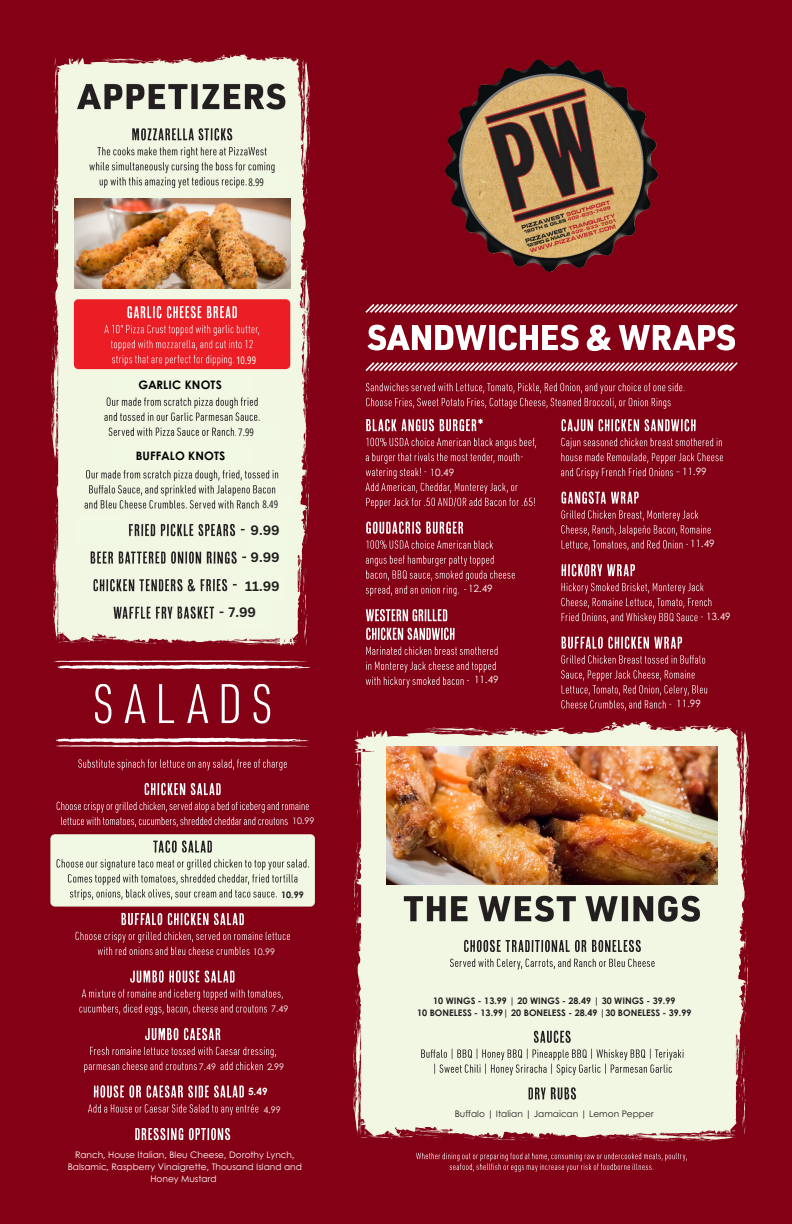
<style>
.page{position:relative;width:792px;height:1224px;background:#840015}
.page>*{position:absolute;margin:0;border:0;box-sizing:border-box;transform-origin:0 0}
.t1{font:700 13.3px "Canva Sans";color:#231f20}
.t2{font:700 11.6px "Century Gothic";letter-spacing:.01em;color:#000}
.t3{font:10.5px "Open Sans Condensed";color:#231f20}
.t4{font:10.5px "Open Sans Condensed";color:#f1f9e4}
.t5{font:10px "Century Gothic";color:#fff}
.t6{font:700 10px "Century Gothic";color:#fff}
.t7{font:9px/12px "Century Gothic";color:#fff;text-align:center}
.t8{font:700 9px "Century Gothic";color:#231f20}
.t9{font:9px "Century Gothic";color:#231f20}
</style>
<div class="page">
<svg style="left:95px;top:684px;width:175px;height:40px"></svg>
<img style="left:51px;top:54px;width:259px;height:592px">
<svg style="left:366px;top:383px;width:318px;height:26px"></svg>
<img style="left:353px;top:721px;width:396px;height:421px">
<img style="left:75px;top:198px;width:216px;height:91px">
<img style="left:444px;top:59px;width:215px;height:214px">
<img style="left:386px;top:747px;width:331px;height:138px">
<svg style="left:88px;top:1104px;width:171px;height:11px"></svg>
<svg style="left:94px;top:1085px;width:150px;height:13px"></svg>
<svg style="left:84px;top:1047px;width:192px;height:26px"></svg>
<svg style="left:145px;top:1028px;width:75px;height:12px"></svg>
<svg style="left:79px;top:989px;width:204px;height:26px"></svg>
<svg style="left:130px;top:970px;width:105px;height:13px"></svg>
<svg style="left:78px;top:759px;width:209px;height:11px"></svg>
<svg style="left:135px;top:1128px;width:95px;height:12px"></svg>
<div style="left:50px;top:834px;width:265px;height:73px;background:#f1f9e4;border-radius:4px"></div>
<svg style="left:76px;top:932px;width:214px;height:23px"></svg>
<svg style="left:121px;top:913px;width:123px;height:12px"></svg>
<svg style="left:57px;top:859px;width:252px;height:41px"></svg>
<svg style="left:153px;top:840px;width:59px;height:13px"></svg>
<svg style="left:57px;top:802px;width:252px;height:25px"></svg>
<svg style="left:145px;top:783px;width:76px;height:12px"></svg>
<svg style="left:56px;top:738px;width:253px;height:9px"></svg>
<svg style="left:54px;top:660px;width:257px;height:10px"></svg>
<svg style="left:366px;top:662px;width:130px;height:26px"></svg>
<svg style="left:366px;top:647px;width:132px;height:8px"></svg>
<svg style="left:366px;top:628px;width:89px;height:12px"></svg>
<svg style="left:366px;top:609px;width:81px;height:12px"></svg>
<svg style="left:366px;top:555px;width:149px;height:41px"></svg>
<svg style="left:366px;top:540px;width:127px;height:9px"></svg>
<svg style="left:366px;top:521px;width:97px;height:13px"></svg>
<svg style="left:365px;top:438px;width:171px;height:71px"></svg>
<svg style="left:366px;top:419px;width:117px;height:12px"></svg>
<svg style="left:365px;top:304px;width:368px;height:9px"></svg>
<svg style="left:365px;top:362px;width:368px;height:9px"></svg>
<svg style="left:367px;top:325px;width:368px;height:26px"></svg>
<svg style="left:416px;top:1153px;width:271px;height:19px"></svg>
<svg style="left:450px;top:959px;width:205px;height:11px;background:#cacdbe"></svg>
<svg style="left:464px;top:940px;width:177px;height:12px;background:#97988e"></svg>
<svg style="left:449px;top:1087px;width:207px;height:15px;background:#dfe4d2"></svg>
<svg style="left:421px;top:1049px;width:262px;height:26px;background:#d0d4c4"></svg>
<svg style="left:534px;top:1031px;width:37px;height:12px"></svg>
<svg style="left:561px;top:438px;width:162px;height:41px"></svg>
<svg style="left:561px;top:419px;width:135px;height:12px"></svg>
<svg style="left:561px;top:510px;width:150px;height:41px"></svg>
<svg style="left:562px;top:492px;width:77px;height:12px"></svg>
<svg style="left:561px;top:670px;width:146px;height:41px"></svg>
<svg style="left:561px;top:655px;width:144px;height:9px"></svg>
<svg style="left:562px;top:636px;width:120px;height:13px"></svg>
<svg style="left:561px;top:583px;width:151px;height:41px"></svg>
<svg style="left:562px;top:564px;width:73px;height:12px"></svg>
<div style="left:235px;top:351px;width:42px;height:16px;background:#eb1d25"></div>
<div style="left:247px;top:174px;width:42px;height:15px;background:#f1f9e4"></div>
<div style="left:236px;top:423px;width:42px;height:16px;background:#f1f9e4"></div>
<div style="left:261px;top:495px;width:30px;height:16px;background:#f1f9e4"></div>
<div style="left:247px;top:520px;width:42px;height:51px;background:#f1f9e4"></div>
<div style="left:241px;top:571px;width:43px;height:29px;background:#f1f9e4"></div>
<div style="left:226px;top:598px;width:44px;height:29px;background:#f1f9e4"></div>
<div style="left:429px;top:464px;width:32px;height:19px;background:#840015"></div>
<div style="left:411px;top:988px;width:286px;height:37px;background:#f2f7e4"></div>
<div style="left:289px;top:811px;width:32px;height:20px;background:#840015"></div>
<div style="left:278px;top:885px;width:32px;height:20px;background:#f2f7e4"></div>
<div style="left:253px;top:941px;width:31px;height:20px;background:#840015"></div>
<div style="left:270px;top:999px;width:32px;height:20px;background:#840015"></div>
<div style="left:264px;top:1059px;width:36px;height:17px;background:#840015"></div>
<div style="left:197px;top:1058px;width:21px;height:15px;background:#840015"></div>
<div style="left:467px;top:581px;width:32px;height:19px;background:#840015"></div>
<div style="left:471px;top:673px;width:31px;height:19px;background:#840015"></div>
<div style="left:674px;top:697px;width:32px;height:17px;background:#840015"></div>
<div style="left:706px;top:609px;width:31px;height:19px;background:#840015"></div>
<div style="left:690px;top:536px;width:31px;height:19px;background:#840015"></div>
<div style="left:682px;top:463px;width:31px;height:19px;background:#840015"></div>
<div style="left:411px;top:1102px;width:286px;height:24px;background:#f2f7e4"></div>
<div style="left:112px;top:445px;width:140px;height:22px;background:#f1f9e4"></div>
<div style="left:112px;top:375px;width:140px;height:20px;background:#f1f9e4"></div>
<div style="left:75px;top:517px;width:51px;height:27px;background:#f1f9e4"></div>
<p class="t3" style="left:248px;top:175px;width:17px">8.99</p>
<p class="t2" style="left:138px;top:376px;width:85px">GARLIC KNOTS</p>
<p class="t4" style="left:236px;top:353px;width:22px">10.99</p>
<p class="t2" style="left:136px;top:447px;width:91px">BUFFALO KNOTS</p>
<p class="t3" style="left:238px;top:425px;width:17px">7.99</p>
<p class="t3" style="left:262px;top:497px;width:17px">8.49</p>
<p class="t1" style="left:250px;top:520px;width:31px">9.99</p>
<p class="t1" style="left:250px;top:548px;width:31px">9.99</p>
<p class="t1" style="left:245px;top:577px;width:36px">11.99</p>
<p class="t1" style="left:229px;top:602px;width:29px">7.99</p>
<p class="t7" style="left:292px;top:814px;width:24px">10.99</p>
<p class="t8" style="left:281px;top:887px;width:24px">10.99</p>
<p class="t7" style="left:253px;top:945px;width:24px">10.99</p>
<p class="t7" style="left:271px;top:1002px;width:19px">7.49</p>
<p class="t7" style="left:199px;top:1060px;width:19px">7.49</p>
<p class="t7" style="left:267px;top:1060px;width:19px">2.99</p>
<p class="t6" style="left:248px;top:1083px;width:21px">5.49</p>
<p class="t7" style="left:264px;top:1103px;width:19px">4.99</p>
<p class="t7" style="left:68px;top:1148px;width:236px">Ranch, House Italian, Bleu Cheese, Dorothy Lynch,<br>Balsamic, Raspberry Vinaigrette, Thousand Island and<br>Honey Mustard</p>
<p class="t5" style="left:430px;top:464px;width:26px">10.49</p>
<p class="t5" style="left:468px;top:581px;width:26px">12.49</p>
<p class="t5" style="left:474px;top:672px;width:26px">11.49</p>
<p class="t5" style="left:682px;top:463px;width:26px">11.99</p>
<p class="t5" style="left:690px;top:536px;width:26px">11.49</p>
<p class="t5" style="left:706px;top:609px;width:26px">13.49</p>
<p class="t5" style="left:676px;top:695px;width:26px">11.99</p>
<p class="t8" style="left:433px;top:994px;width:244px">10 WINGS - 13.99 | 20 WINGS - 28.49 | 30 WINGS - 39.99</p>
<p class="t8" style="left:417px;top:1006px;width:276px">10 BONELESS - 13.99| 20 BONELESS - 28.49 |30 BONELESS - 39.99</p>
<p class="t9" style="left:455px;top:1107px;width:200px">Buffalo | Italian | Jamaican | Lemon Pepper</p>
</div>
